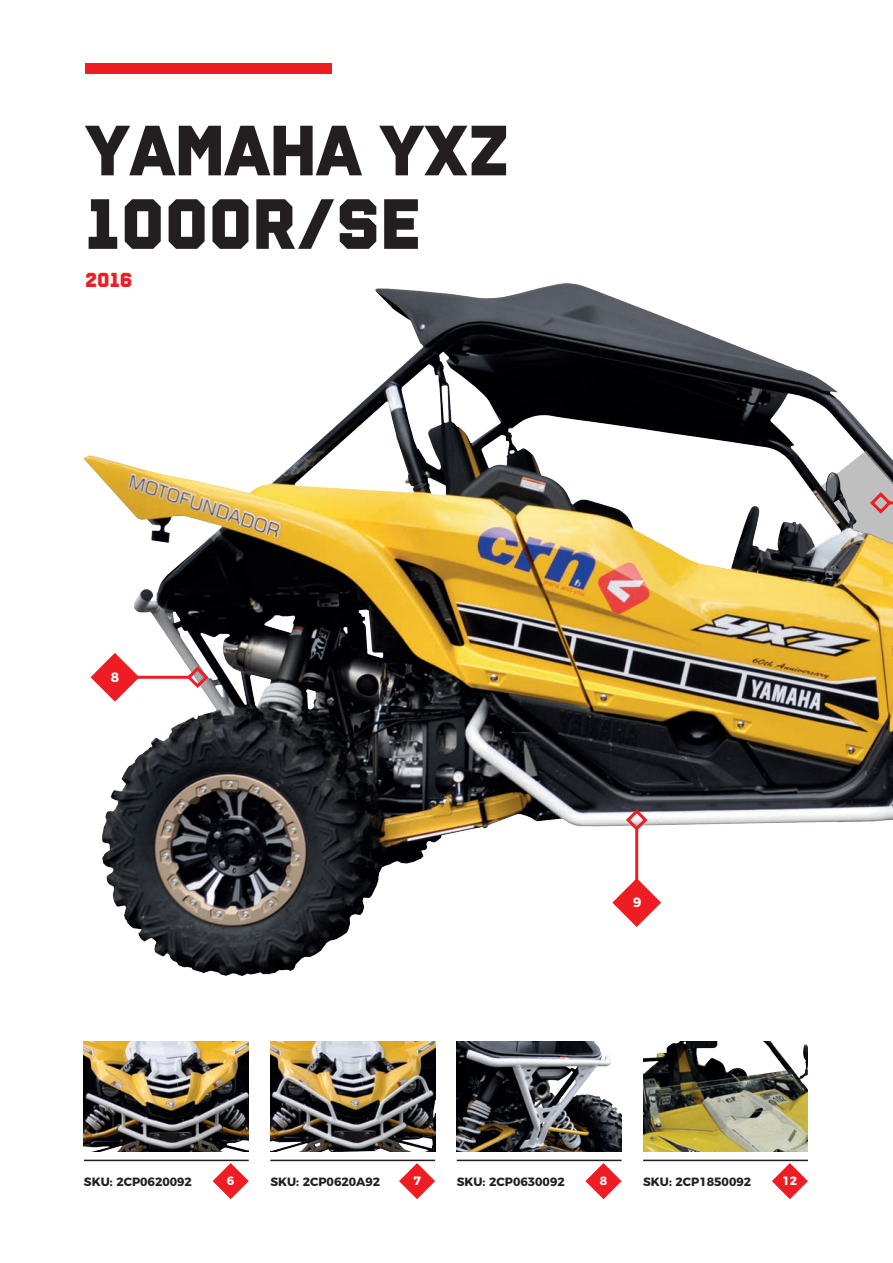
<style>
.page{position:relative;width:893px;height:1263px;background:#fff}
.page>*{position:absolute;margin:0;border:0;box-sizing:border-box;transform-origin:0 0}
.t1{font:700 73.5px/73.5px "Reload";color:#231f20}
.t2{font:700 21px "Reload";color:#ee1d23}
.t3{font:700 13.5px "Montserrat";color:#fff}
.t4{font:700 12px "Montserrat";color:#231f20}
.t5{font:700 12px "Montserrat";color:#fff}
</style>
<div class="page">
<img style="left:84px;top:283px;width:809px;height:692px">
<div style="left:85px;top:64px;width:247px;height:10px;background:#ee1d23"></div>
<hr style="left:115px;top:676px;width:74px;height:3px;background:#ee1d23">
<svg style="left:185px;top:664px;width:25px;height:26px"></svg>
<svg style="left:91px;top:653px;width:48px;height:49px"></svg>
<hr style="left:635px;top:829px;width:3px;height:74px;background:#ee1d23">
<svg style="left:624px;top:807px;width:26px;height:26px"></svg>
<svg style="left:612px;top:878px;width:49px;height:49px"></svg>
<svg style="left:868px;top:490px;width:25px;height:26px"></svg>
<img style="left:84px;top:1042px;width:165px;height:109px">
<hr style="left:84px;top:1160px;width:165px;height:1px;background:#231f20">
<svg style="left:213px;top:1163px;width:36px;height:36px"></svg>
<img style="left:270px;top:1042px;width:165px;height:109px">
<hr style="left:270px;top:1160px;width:165px;height:1px;background:#231f20">
<svg style="left:399px;top:1163px;width:36px;height:36px"></svg>
<img style="left:457px;top:1042px;width:164px;height:109px">
<hr style="left:457px;top:1160px;width:164px;height:1px;background:#231f20">
<svg style="left:585px;top:1163px;width:36px;height:36px"></svg>
<img style="left:643px;top:1042px;width:165px;height:109px">
<hr style="left:643px;top:1160px;width:165px;height:1px;background:#231f20">
<svg style="left:772px;top:1163px;width:36px;height:36px"></svg>
<h1 class="t1" style="left:85px;top:115px;width:426px">YAMAHA YXZ<br>1000R/SE</h1>
<h2 class="t2" style="left:85px;top:267px;width:49px">2016</h2>
<p class="t3" style="left:111px;top:666px;width:10px">8</p>
<p class="t3" style="left:633px;top:891px;width:10px">9</p>
<p class="t4" style="left:84px;top:1171px;width:110px">SKU: 2CP0620092</p>
<p class="t5" style="left:227px;top:1171px;width:9px">6</p>
<p class="t4" style="left:270px;top:1171px;width:111px">SKU: 2CP0620A92</p>
<p class="t5" style="left:413px;top:1171px;width:9px">7</p>
<p class="t4" style="left:457px;top:1171px;width:110px">SKU: 2CP0630092</p>
<p class="t5" style="left:600px;top:1171px;width:9px">8</p>
<p class="t4" style="left:643px;top:1171px;width:110px">SKU: 2CP1850092</p>
<p class="t5" style="left:782px;top:1171px;width:16px">12</p>
</div>
